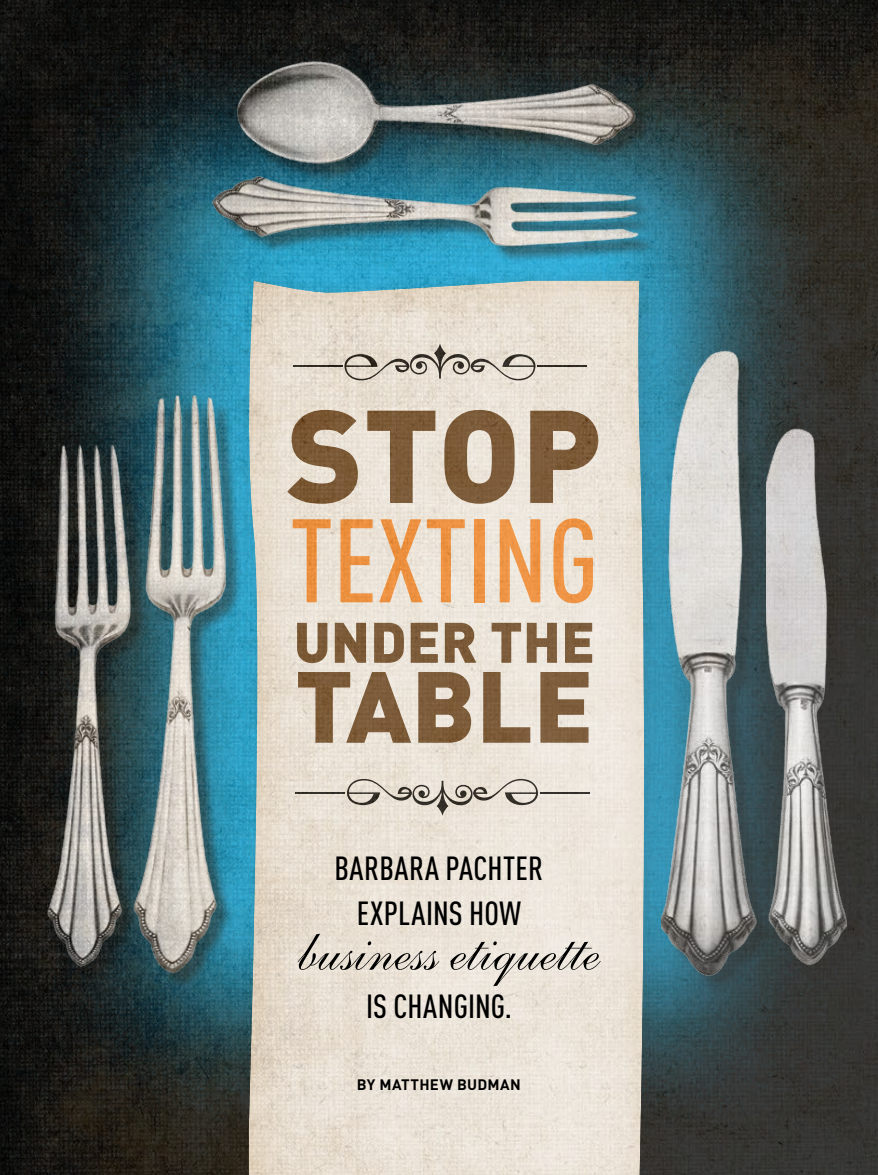
<style>
.page{position:relative;width:878px;height:1175px;background:#fff}
.page>*{position:absolute;margin:0;border:0;box-sizing:border-box;transform-origin:0 0}
.t1{font:900 129.6px "DINOT";color:#603913}
.t2{font:500 condensed 116.55px "DINOT";color:#f58220}
.t3{font:900 99.3px "DINOT";color:#603913}
.t4{font:63px "Decoration Pi LT Std 1";color:#000}
.t5{font:60px "Allegro";color:#000}
.t6{font:900 56.1px "DINOT";color:#603913}
.t7{font:500 condensed 33px/45px "DINOT";letter-spacing:.015em;color:#000;text-align:center}
.t8{font:700 15px "DINOT";letter-spacing:.02em;color:#000}
</style>
<div class="page">
<img style="left:0;top:0;width:878px;height:1174px">
<div style="left:259px;top:813px;width:377px;height:319px;background:#fff;opacity:.75"></div>
<svg style="left:296px;top:779px;width:293px;height:36px;background:#eae2d7"></svg>
<h3 class="t4" style="left:293px;top:306px;width:295px">•••••</h3>
<h1 class="t1" style="left:286px;top:369px;width:317px">STOP</h1>
<h2 class="t2" style="left:290px;top:492px;width:310px">TEXTING</h2>
<h3 class="t6" style="left:294px;top:605px;width:303px">UNDER THE</h3>
<h3 class="t3" style="left:295px;top:640px;width:300px">TABLE</h3>
<p class="t7" style="left:334px;top:845px;width:210px">BARBARA PACHTER<br>EXPLAINS HOW</p>
<h3 class="t5" style="left:288px;top:914px;width:303px">business etiquette</h3>
<p class="t7" style="left:366px;top:983px;width:86px">IS CHANGING</p>
<p class="t7" style="left:505px;top:983px;width:9px">.</p>
<p class="t8" style="left:357px;top:1074px;width:165px">BY MATTHEW BUDMAN</p>
</div>
